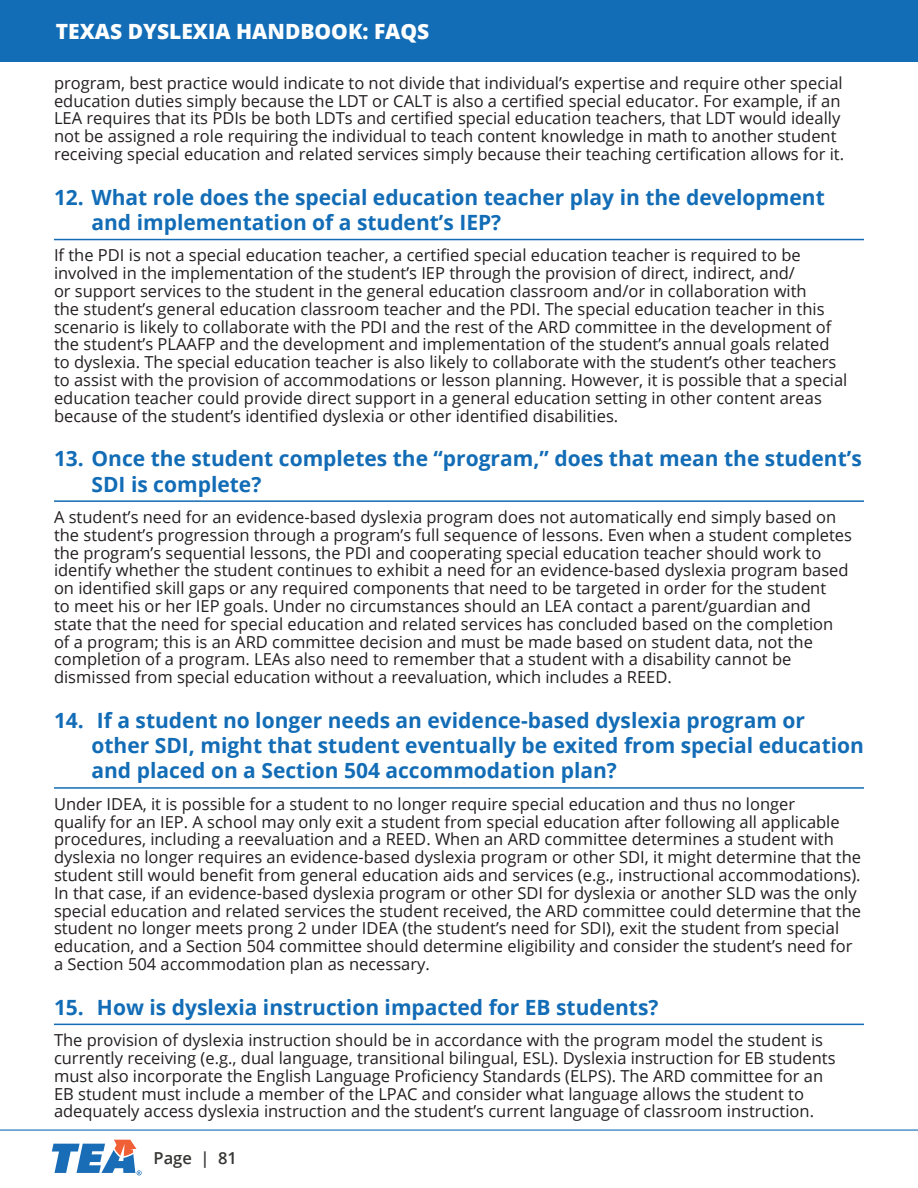
<style>
.page{position:relative;width:918px;height:1188px;background:#fff}
.page>*{position:absolute;margin:0;border:0;box-sizing:border-box;transform-origin:0 0}
.Heading_3_-_FAQs{font:700 21px/25.2px "Open Sans";color:#126cb6}
.t1{font:800 21px "Open Sans";color:#fff}
.Normal_-_FAQs{font:16.5px/17.9px "Open Sans";color:#231f20}
.t2{font:600 16.5px "Open Sans";color:#353533}
</style>
<div class="page">
<hr style="left:0;top:1130px;width:918px;height:1px;background:#126cb6">
<div style="left:0;top:0;width:918px;height:61px;background:#126cb6"></div>
<svg style="left:52px;top:1140px;width:90px;height:35px"></svg>
<hr style="left:54px;top:239px;width:810px;height:1px;background:#126cb6">
<hr style="left:54px;top:500px;width:810px;height:2px;background:#126cb6">
<hr style="left:54px;top:787px;width:810px;height:2px;background:#126cb6">
<hr style="left:54px;top:1024px;width:810px;height:1px;background:#126cb6">
<p class="t1" style="left:56px;top:15px;width:375px">TEXAS DYSLEXIA HANDBOOK: FAQS</p>
<p class="Normal_-_FAQs" style="left:54px;top:73px;width:792px">program, best practice would indicate to not divide that individual’s expertise and require other special education duties simply because the LDT or CALT is also a certified special educator. For example, if an LEA requires that its PDIs be both LDTs and certified special education teachers, that LDT would ideally not be assigned a role requiring the individual to teach content knowledge in math to another student receiving special education and related services simply because their teaching certification allows for it.</p>
<h3 class="Heading_3_-_FAQs" style="left:92px;top:184px;width:735px;text-indent:-38px">12. What role does the special education teacher play in the development and implementation of a student’s IEP?</h3>
<p class="Normal_-_FAQs" style="left:54px;top:246px;width:795px">If the PDI is not a special education teacher, a certified special education teacher is required to be involved in the implementation of the student’s IEP through the provision of direct, indirect, and/<br>or support services to the student in the general education classroom and/or in collaboration with<br>the student’s general education classroom teacher and the PDI. The special education teacher in this scenario is likely to collaborate with the PDI and the rest of the ARD committee in the development of the student’s PLAAFP and the development and implementation of the student’s annual goals related to dyslexia. The special education teacher is also likely to collaborate with the student’s other teachers to assist with the provision of accommodations or lesson planning. However, it is possible that a special education teacher could provide direct support in a general education setting in other content areas because of the student’s identified dyslexia or other identified disabilities.</p>
<h3 class="Heading_3_-_FAQs" style="left:92px;top:446px;width:772px;text-indent:-38px">13. Once the student completes the “program,” does that mean the student’s<br>SDI is complete?</h3>
<p class="Normal_-_FAQs" style="left:54px;top:508px;width:800px">A student’s need for an evidence-based dyslexia program does not automatically end simply based on the student’s progression through a program’s full sequence of lessons. Even when a student completes the program’s sequential lessons, the PDI and cooperating special education teacher should work to identify whether the student continues to exhibit a need for an evidence-based dyslexia program based on identified skill gaps or any required components that need to be targeted in order for the student<br>to meet his or her IEP goals. Under no circumstances should an LEA contact a parent/guardian and state that the need for special education and related services has concluded based on the completion of a program; this is an ARD committee decision and must be made based on student data, not the completion of a program. LEAs also need to remember that a student with a disability cannot be dismissed from special education without a reevaluation, which includes a REED.</p>
<h3 class="Heading_3_-_FAQs" style="left:92px;top:707px;width:774px;text-indent:-38px">14. If a student no longer needs an evidence-based dyslexia program or other SDI, might that student eventually be exited from special education and placed on a Section 504 accommodation plan?</h3>
<p class="Normal_-_FAQs" style="left:54px;top:794px;width:809px">Under IDEA, it is possible for a student to no longer require special education and thus no longer<br>qualify for an IEP. A school may only exit a student from special education after following all applicable procedures, including a reevaluation and a REED. When an ARD committee determines a student with dyslexia no longer requires an evidence-based dyslexia program or other SDI, it might determine that the student still would benefit from general education aids and services (e.g., instructional accommodations).<br>In that case, if an evidence-based dyslexia program or other SDI for dyslexia or another SLD was the only special education and related services the student received, the ARD committee could determine that the student no longer meets prong 2 under IDEA (the student’s need for SDI), exit the student from special education, and a Section 504 committee should determine eligibility and consider the student’s need for a Section 504 accommodation plan as necessary.</p>
<h3 class="Heading_3_-_FAQs" style="left:54px;top:994px;width:606px">15. How is dyslexia instruction impacted for EB students?</h3>
<p class="Normal_-_FAQs" style="left:54px;top:1031px;width:783px">The provision of dyslexia instruction should be in accordance with the program model the student is currently receiving (e.g., dual language, transitional bilingual, ESL). Dyslexia instruction for EB students must also incorporate the English Language Proficiency Standards (ELPS). The ARD committee for an EB student must include a member of the LPAC and consider what language allows the student to adequately access dyslexia instruction and the student’s current language of classroom instruction.</p>
<p class="t2" style="left:154px;top:1147px;width:85px">Page | 81</p>
</div>
